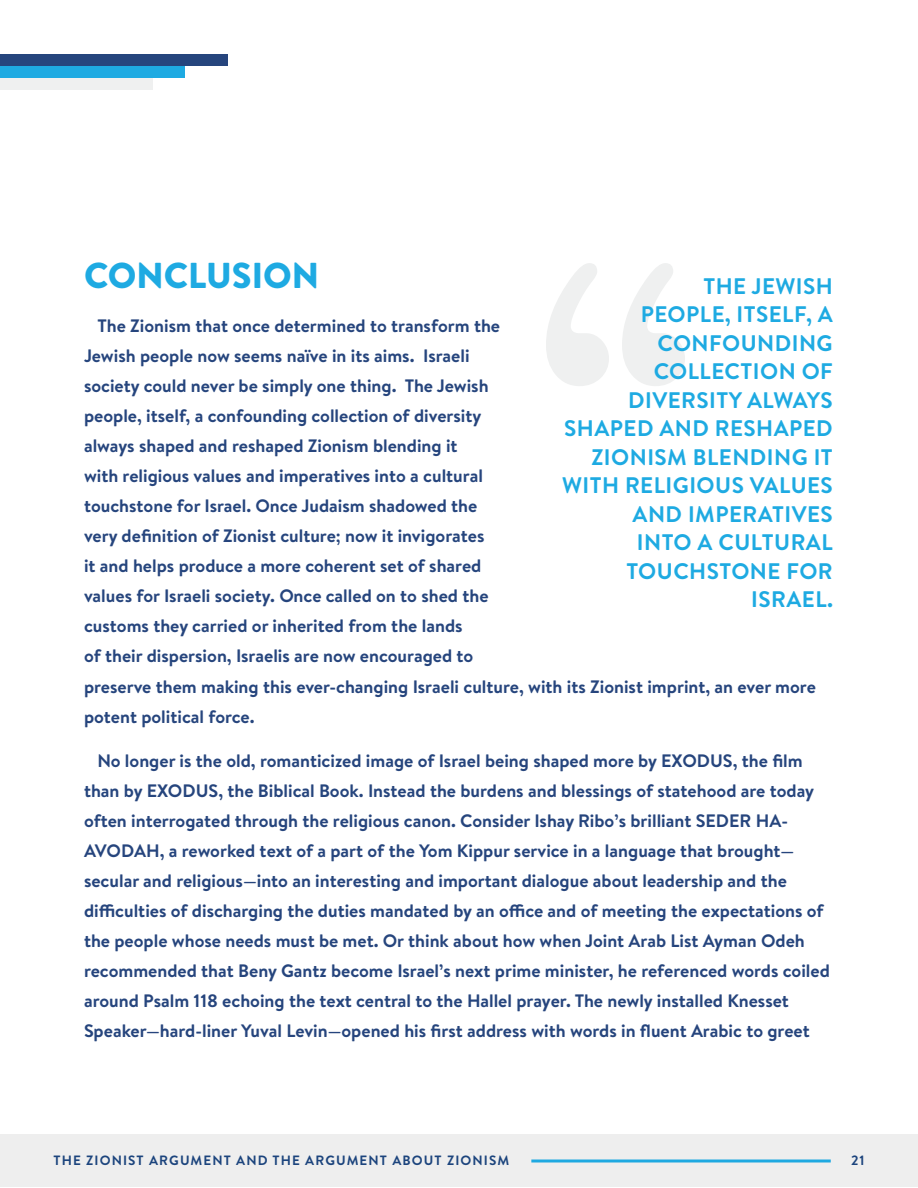
<style>
.page{position:relative;width:918px;height:1188px;background:#fff}
.page>*{position:absolute;margin:0;border:0;box-sizing:border-box;transform-origin:0 0}
.Body_Copy{font:900 36px "Brandon Text";color:#1eaae2}
.Body_Copy-2{font:700 22.5px/28.5px "Brandon Text";letter-spacing:.02em;color:#1eaae2;text-align:right}
.Body_Copy-3{font:700 18px/30px "Brandon Text";color:#26457d}
.t1{font:700 13.5px "Brandon Text";letter-spacing:.08em;color:#1c447d}
</style>
<div class="page">
<div style="left:0;top:1135px;width:918px;height:52px;background:#eee"></div>
<div style="left:0;top:54px;width:227px;height:12px;background:#26457d"></div>
<div style="left:0;top:66px;width:185px;height:12px;background:#1eaae2"></div>
<div style="left:0;top:78px;width:152px;height:12px;background:#eff0f0"></div>
<hr style="left:531px;top:1160px;width:300px;height:2px;background:#1fa9e1">
<svg style="left:546px;top:263px;width:139px;height:123px"></svg>
<p class="Body_Copy" style="left:84px;top:250px;width:237px">CONCLUSION</p>
<p class="Body_Copy-3" style="left:84px;top:310px;width:418px;text-indent:14px">The Zionism that once determined to transform the Jewish people now seems naïve in its aims. Israeli society could never be simply one thing. The Jewish people, itself, a confounding collection of diversity always shaped and reshaped Zionism blending it<br>with religious values and imperatives into a cultural touchstone for Israel. Once Judaism shadowed the very definition of Zionist culture; now it invigorates it and helps produce a more coherent set of shared values for Israeli society. Once called on to shed the customs they carried or inherited from the lands<br>of their dispersion, Israelis are now encouraged to</p>
<p class="Body_Copy-2" style="left:562px;top:271px;width:272px">THE JEWISH<br>PEOPLE, ITSELF, A<br>CONFOUNDING<br>COLLECTION OF<br>DIVERSITY ALWAYS<br>SHAPED AND RESHAPED<br>ZIONISM BLENDING IT<br>WITH RELIGIOUS VALUES<br>AND IMPERATIVES<br>INTO A CULTURAL<br>TOUCHSTONE FOR<br>ISRAEL.</p>
<p class="Body_Copy-3" style="left:84px;top:671px;width:733px">preserve them making this ever-changing Israeli culture, with its Zionist imprint, an ever more potent political force.</p>
<p class="Body_Copy-3" style="left:84px;top:745px;width:747px;text-indent:14px">No longer is the old, romanticized image of Israel being shaped more by EXODUS, the film than by EXODUS, the Biblical Book. Instead the burdens and blessings of statehood are today often interrogated through the religious canon. Consider Ishay Ribo’s brilliant SEDER HA-AVODAH, a reworked text of a part of the Yom Kippur service in a language that brought— secular and religious—into an interesting and important dialogue about leadership and the difficulties of discharging the duties mandated by an office and of meeting the expectations of the people whose needs must be met. Or think about how when Joint Arab List Ayman Odeh recommended that Beny Gantz become Israel’s next prime minister, he referenced words coiled around Psalm 118 echoing the text central to the Hallel prayer. The newly installed Knesset Speaker—hard-liner Yuval Levin—opened his first address with words in fluent Arabic to greet</p>
<p class="t1" style="left:54px;top:1151px;width:457px">THE ZIONIST ARGUMENT AND THE ARGUMENT ABOUT ZIONISM</p>
<p class="t1" style="left:851px;top:1151px;width:15px">21</p>
</div>
